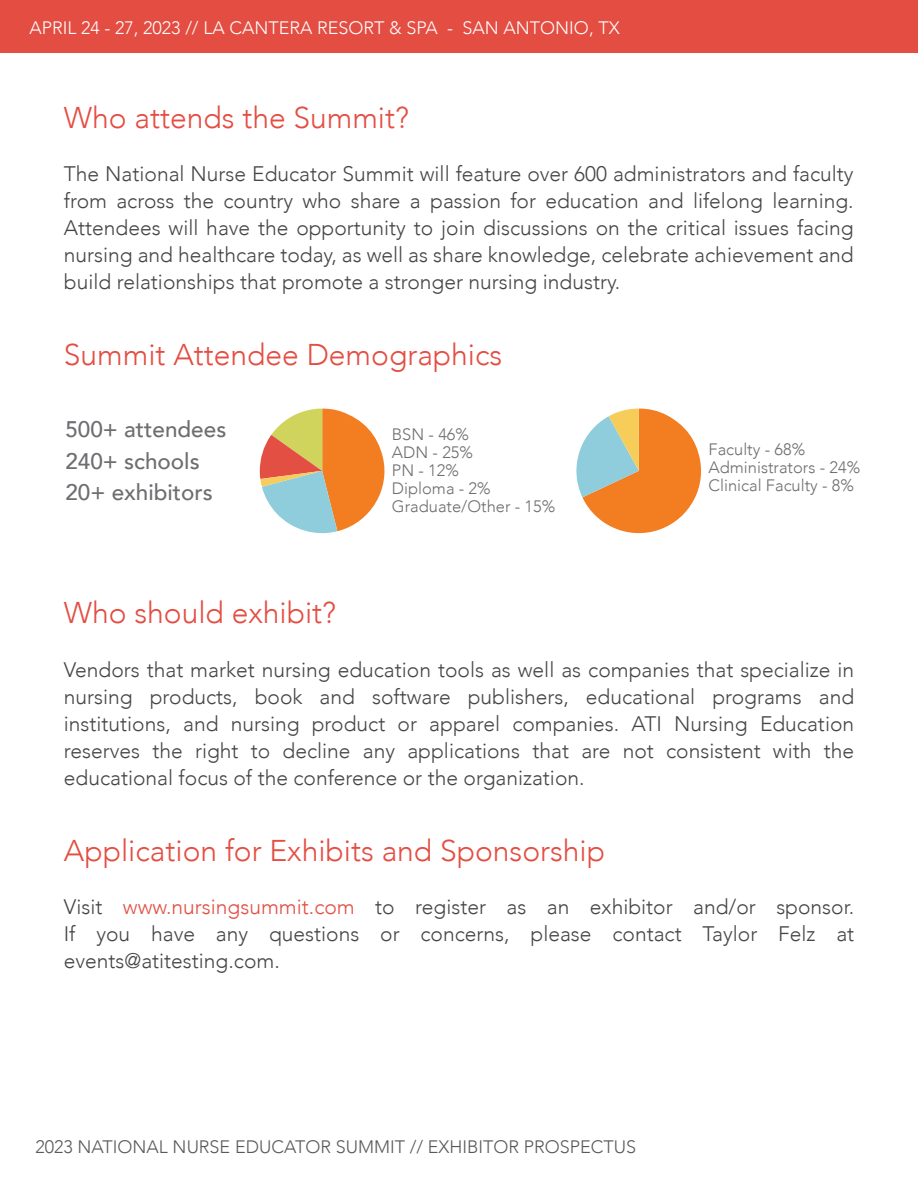
<style>
.page{position:relative;width:918px;height:1188px;background:#fff}
.page>*{position:absolute;margin:0;border:0;box-sizing:border-box;transform-origin:0 0}
.t1{font:300 30px "Avenir";color:#e44d42}
.t2{font:500 22.5px/31.5px "Avenir";color:#6d6e71}
.t3{font:300 21px/27px "Avenir";color:#474545;text-align:justify}
.t4{font:300 18px "Avenir";color:#58595b}
.t5{font:300 18px "Avenir";color:#fff}
.t6{font:300 16.5px/18px "Avenir";color:#6d6e71}
.s1{color:#e44d42}
</style>
<div class="page">
<div style="left:0;top:0;width:918px;height:52px;background:#e44d42"></div>
<svg style="left:260px;top:408px;width:125px;height:125px"></svg>
<svg style="left:576px;top:408px;width:125px;height:126px"></svg>
<p class="t5" style="left:29px;top:17px;width:592px">APRIL 24 - 27, 2023 // LA CANTERA RESORT &amp; SPA - SAN ANTONIO, TX</p>
<h1 class="t1" style="left:64px;top:100px;width:347px">Who attends the Summit?</h1>
<p class="t3" style="left:64px;top:161px;width:791px">The National Nurse Educator Summit will feature over 600 administrators and faculty from across the country who share a passion for education and lifelong learning.<br>Attendees will have the opportunity to join discussions on the critical issues facing nursing and healthcare today, as well as share knowledge, celebrate achievement and build relationships that promote a stronger nursing industry.</p>
<h1 class="t1" style="left:64px;top:337px;width:440px">Summit Attendee Demographics</h1>
<p class="t2" style="left:65px;top:412px;width:162px">500+ attendees<br>240+ schools<br>20+ exhibitors</p>
<p class="t6" style="left:392px;top:425px;width:165px">BSN - 46%<br>ADN - 25%<br>PN - 12%<br>Diploma - 2%<br>Graduate/Other - 15%</p>
<p class="t6" style="left:709px;top:441px;width:153px">Faculty - 68%<br>Administrators - 24%<br>Clinical Faculty - 8%</p>
<h1 class="t1" style="left:64px;top:595px;width:274px">Who should exhibit?</h1>
<p class="t3" style="left:64px;top:656px;width:792px">Vendors that market nursing education tools as well as companies that specialize in nursing products, book and software publishers, educational programs and institutions, and nursing product or apparel companies. ATI Nursing Education reserves the right to decline any applications that are not consistent with the educational focus of the conference or the organization.</p>
<h1 class="t1" style="left:64px;top:833px;width:543px">Application for Exhibits and Sponsorship</h1>
<p class="t3" style="left:64px;top:893px;width:792px">Visit <span class="s1">www.nursingsummit.com</span> to register as an exhibitor and/or sponsor.<br>If you have any questions or concerns, please contact Taylor Felz at events@atitesting.com.</p>
<p class="t4" style="left:35px;top:1137px;width:602px">2023 NATIONAL NURSE EDUCATOR SUMMIT // EXHIBITOR PROSPECTUS</p>
</div>
